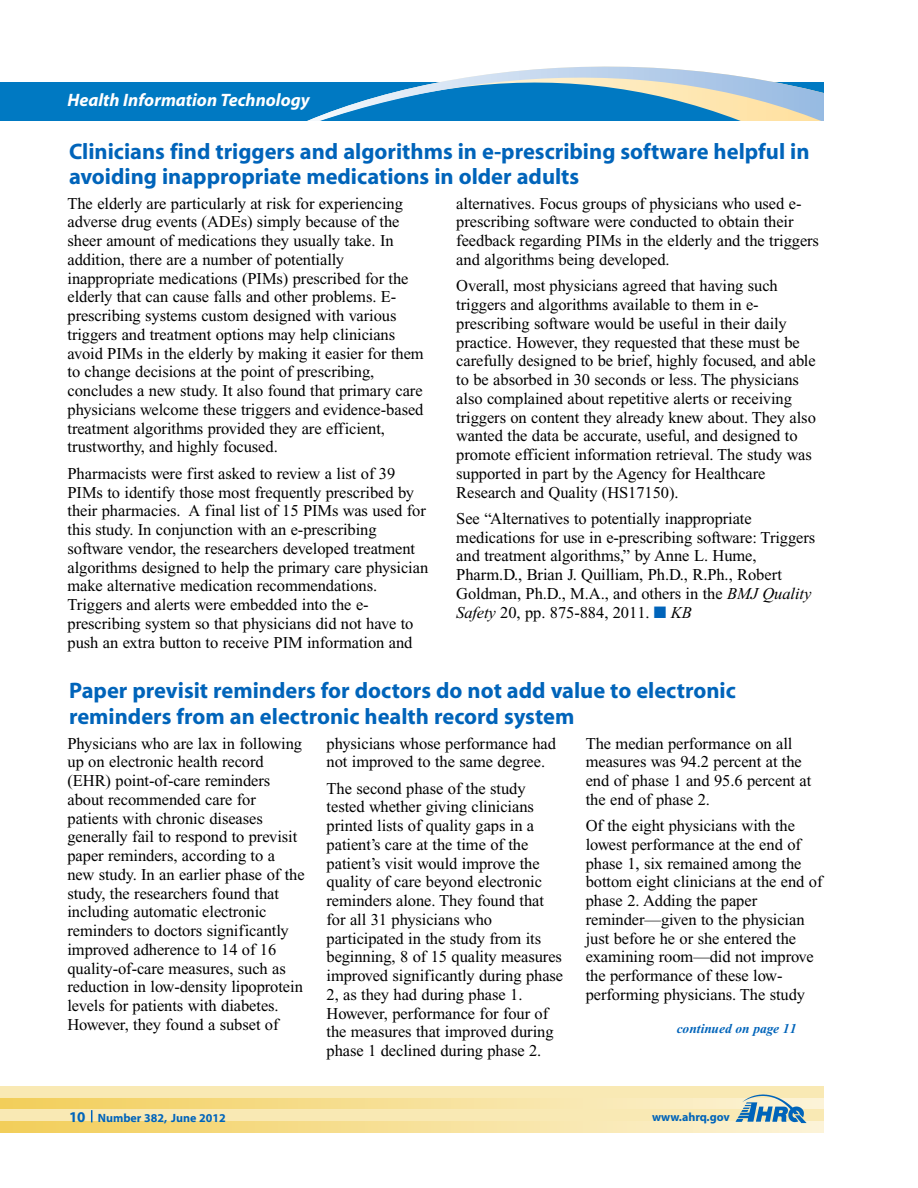
<style>
.page{position:relative;width:918px;height:1188px;background:#fff}
.page>*{position:absolute;margin:0;border:0;box-sizing:border-box;transform-origin:0 0}
.t1{font:700 22.5px/25.5px "Myriad";color:#0064ba}
.t2{font:italic 700 18px "Myriad";color:#fff}
.t3{font:16.5px/18.8px "Times New Roman";letter-spacing:-.005em;color:#000}
.t4{font:italic 700 13.5px "Times New Roman";color:#0064ba}
.t5{font:700 12px "Myriad";color:#0064ba}
.s1{font-style:italic}
.s2{color:#0064ba}
.s3{font-size:15px}
</style>
<div class="page">
<div style="left:0;top:1087px;width:823px;height:45px;background:#f9e9b4"></div>
<svg style="left:0;top:1099px;width:823px;height:10px"></svg>
<svg style="left:0;top:1122px;width:823px;height:10px"></svg>
<svg style="left:91px;top:1110px;width:1px;height:12px"></svg>
<img style="left:733px;top:1094px;width:75px;height:30px">
<div style="left:0;top:82px;width:824px;height:39px;background:#0079c2"></div>
<svg style="left:307px;top:67px;width:517px;height:54px"></svg>
<p class="t2" style="left:68px;top:93px;width:244px">Health Information Technology</p>
<h1 class="t1" style="left:69px;top:140px;width:742px">Clinicians find triggers and algorithms in e-prescribing software helpful in avoiding inappropriate medications in older adults</h1>
<p class="t3" style="left:68px;top:195px;width:358px">The elderly are particularly at risk for experiencing adverse drug events (ADEs) simply because of the sheer amount of medications they usually take. In addition, there are a number of potentially inappropriate medications (PIMs) prescribed for the elderly that can cause falls and other problems. E&shy;prescribing systems custom designed with various triggers and treatment options may help clinicians avoid PIMs in the elderly by making it easier for them to change decisions at the point of prescribing, concludes a new study. It also found that primary care physicians welcome these triggers and evidence-based treatment algorithms provided they are efficient, trustworthy, and highly focused.</p>
<p class="t3" style="left:68px;top:465px;width:362px">Pharmacists were first asked to review a list of 39<br>PIMs to identify those most frequently prescribed by their pharmacies. A final list of 15 PIMs was used for this study. In conjunction with an e-prescribing software vendor, the researchers developed treatment algorithms designed to help the primary care physician make alternative medication recommendations.<br>Triggers and alerts were embedded into the e&shy;prescribing system so that physicians did not have to push an extra button to receive PIM information and</p>
<p class="t3" style="left:456px;top:195px;width:364px">alternatives. Focus groups of physicians who used e&shy;prescribing software were conducted to obtain their feedback regarding PIMs in the elderly and the triggers and algorithms being developed.</p>
<p class="t3" style="left:456px;top:278px;width:361px">Overall, most physicians agreed that having such triggers and algorithms available to them in e&shy;prescribing software would be useful in their daily practice. However, they requested that these must be carefully designed to be brief, highly focused, and able to be absorbed in 30 seconds or less. The physicians also complained about repetitive alerts or receiving triggers on content they already knew about. They also wanted the data be accurate, useful, and designed to promote efficient information retrieval. The study was supported in part by the Agency for Healthcare Research and Quality (HS17150).</p>
<p class="t3" style="left:456px;top:511px;width:361px">See “Alternatives to potentially inappropriate medications for use in e-prescribing software: Triggers and treatment algorithms,” by Anne L. Hume, Pharm.D., Brian J. Quilliam, Ph.D., R.Ph., Robert Goldman, Ph.D., M.A., and others in the <span class="s1">BMJ Quality Safety</span> 20, pp. 875-884, 2011. <span class="s2">■</span> <span class="s1">KB</span></p>
<h1 class="t1" style="left:69px;top:680px;width:668px">Paper previsit reminders for doctors do not add value to electronic reminders from an electronic health record system</h1>
<p class="t3" style="left:67px;top:735px;width:239px">Physicians who are lax in following up on electronic health record (EHR) point-of-care reminders about recommended care for patients with chronic diseases generally fail to respond to previsit paper reminders, according to a new study. In an earlier phase of the study, the researchers found that including automatic electronic reminders to doctors significantly improved adherence to 14 of 16 quality-of-care measures, such as reduction in low-density lipoprotein levels for patients with diabetes.<br>However, they found a subset of</p>
<p class="t3" style="left:327px;top:735px;width:231px">physicians whose performance had not improved to the same degree.</p>
<p class="t3" style="left:327px;top:780px;width:238px">The second phase of the study tested whether giving clinicians printed lists of quality gaps in a patient’s care at the time of the patient’s visit would improve the quality of care beyond electronic reminders alone. They found that for all 31 physicians who participated in the study from its beginning, 8 of 15 quality measures improved significantly during phase<br>2, as they had during phase 1.<br>However, performance for four of the measures that improved during phase 1 declined during phase 2.</p>
<p class="t3" style="left:586px;top:735px;width:227px">The median performance on all measures was 94.2 percent at the end of phase 1 and 95.6 percent at the end of phase 2.</p>
<p class="t3" style="left:586px;top:818px;width:238px">Of the eight physicians with the lowest performance at the end of phase 1, six remained among the bottom eight clinicians at the end of phase 2. Adding the paper reminder—given to the physician just before he or she entered the examining room—did not improve the performance of these low&shy;performing physicians. The study</p>
<p class="t4" style="left:677px;top:1024px;width:121px">continued on page 11</p>
<p class="t5" style="left:69px;top:1114px;width:158px"><span class="s3">10</span> Number 382, June 2012</p>
<p class="t5" style="left:652px;top:1113px;width:79px">www.ahrq.gov</p>
</div>
